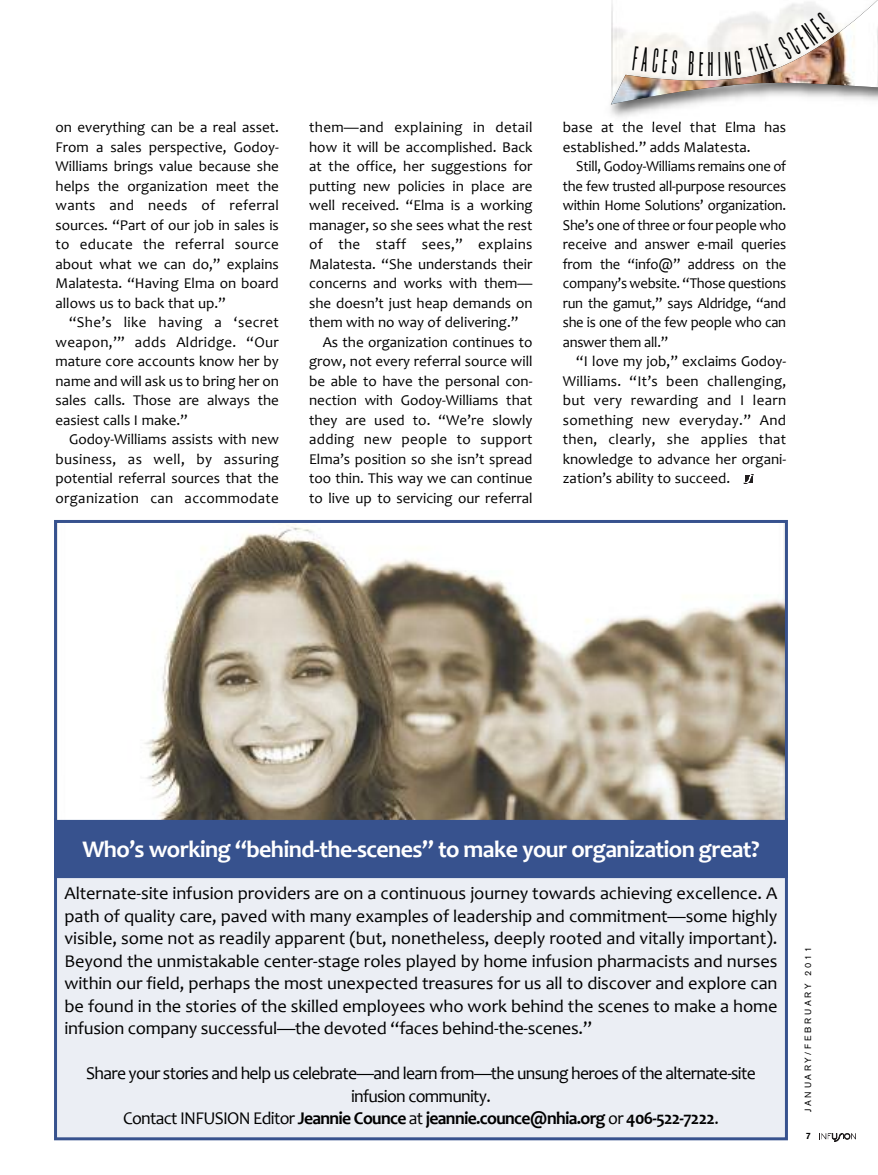
<style>
.page{position:relative;width:878px;height:1175px;background:#fff}
.page>*{position:absolute;margin:0;border:0;box-sizing:border-box;transform-origin:0 0}
.t1{font:36px "B Bee";color:#000;scale:.75 1}
.t2{font:700 24px "Candara";letter-spacing:-.025em;color:#fff}
.t3{font:18px/22.5px "Candara";letter-spacing:-.04em;color:#000;text-align:justify}
.t4{font:15px/19.5px "Candara";color:#000;text-align:justify}
.t5{font:15px "Candara";letter-spacing:.02em;color:#000}
.t6{font:9px "Akzidenz Grotesk BE";letter-spacing:.29em;color:#000}
.t7{font:500 9px "Akzidenz Grotesk BE";color:#000}
.s1{font-weight:700}
</style>
<div class="page">
<svg style="left:819px;top:1133px;width:36px;height:8px"></svg>
<svg style="left:744px;top:474px;width:9px;height:9px"></svg>
<img style="left:610px;top:105px;width:157px;height:19px">
<img style="left:610px;top:122px;width:24px;height:2px">
<div style="left:54px;top:818px;width:734px;height:59px;background:#37528e"></div>
<div style="left:57px;top:878px;width:727px;height:259px;background:#ebeef4"></div>
<div style="left:54px;top:875px;width:734px;height:265px;border:3px solid #37528e"></div>
<img style="left:58px;top:524px;width:726px;height:295px">
<div style="left:54px;top:520px;width:734px;height:303px;border:3px solid #37528e"></div>
<svg style="left:610px;top:0;width:268px;height:105px"></svg>
<p class="t4" style="left:55px;top:117px;width:225px">on everything can be a real asset.<br>From a sales perspective, Godoy-Williams brings value because she helps the organization meet the wants and needs of referral sources. “Part of our job in sales is to educate the referral source about what we can do,” explains Malatesta. “Having Elma on board allows us to back that up.”</p>
<p class="t4" style="left:55px;top:312px;width:225px;text-indent:14px">“She’s like having a ‘secret weapon,’” adds Aldridge. “Our mature core accounts know her by name and will ask us to bring her on sales calls. Those are always the easiest calls I make.”</p>
<p class="t4" style="left:55px;top:429px;width:225px;text-indent:14px">Godoy-Williams assists with new business, as well, by assuring potential referral sources that the organization can accommodate</p>
<p class="t5" style="left:309px;top:118px;width:225px">them—and explaining in detail</p>
<p class="t4" style="left:309px;top:137px;width:225px">how it will be accomplished. Back</p>
<p class="t4" style="left:309px;top:156px;width:225px">at the office, her suggestions for</p>
<p class="t4" style="left:309px;top:176px;width:225px">putting new policies in place are</p>
<p class="t4" style="left:309px;top:195px;width:225px">well received. “Elma is a working</p>
<p class="t4" style="left:309px;top:215px;width:225px">manager, so she sees what the rest</p>
<p class="t5" style="left:309px;top:235px;width:225px">of the staff sees,” explains</p>
<p class="t4" style="left:309px;top:254px;width:225px">Malatesta. “She understands their</p>
<p class="t4" style="left:309px;top:273px;width:225px">concerns and works with them—</p>
<p class="t4" style="left:309px;top:293px;width:225px">she doesn’t just heap demands on</p>
<p class="t4" style="left:309px;top:312px;width:211px">them with no way of delivering.”</p>
<p class="t4" style="left:322px;top:332px;width:211px">As the organization continues to</p>
<p class="t4" style="left:309px;top:351px;width:225px">grow, not every referral source will</p>
<p class="t4" style="left:309px;top:371px;width:225px">be able to have the personal con-</p>
<p class="t4" style="left:309px;top:390px;width:225px">nection with Godoy-Williams that</p>
<p class="t4" style="left:309px;top:410px;width:225px">they are used to. “We’re slowly</p>
<p class="t5" style="left:309px;top:430px;width:225px">adding new people to support</p>
<p class="t4" style="left:309px;top:449px;width:225px">Elma’s position so she isn’t spread</p>
<p class="t4" style="left:309px;top:468px;width:225px">too thin. This way we can continue</p>
<p class="t4" style="left:309px;top:488px;width:225px">to live up to servicing our referral</p>
<h1 class="t1" style="left:708px;top:52px;width:9px">H</h1>
<p class="t4" style="left:562px;top:117px;width:225px">base at the level that Elma has established.” adds Malatesta.</p>
<p class="t4" style="left:562px;top:156px;width:225px;text-indent:13px">Still, Godoy-Williams remains one of the few trusted all-purpose resources within Home Solutions’ organization.<br>She’s one of three or four people who receive and answer e-mail queries from the “info@” address on the company’s website. “Those questions run the gamut,” says Aldridge, “and she is one of the few people who can answer them all.”</p>
<p class="t4" style="left:562px;top:351px;width:225px;text-indent:14px">“I love my job,” exclaims Godoy-Williams. “It’s been challenging, but very rewarding and I learn something new everyday.” And then, clearly, she applies that knowledge to advance her organi&shy;zation’s ability to succeed.</p>
<h2 class="t2" style="left:82px;top:833px;width:678px">Who’s working “behind-the-scenes” to make your organization great?</h2>
<p class="t3" style="left:64px;top:881px;width:714px">Alternate-site infusion providers are on a continuous journey towards achieving excellence. A path of quality care, paved with many examples of leadership and commitment—some highly visible, some not as readily apparent (but, nonetheless, deeply rooted and vitally important).<br>Beyond the unmistakable center-stage roles played by home infusion pharmacists and nurses within our field, perhaps the most unexpected treasures for us all to discover and explore can be found in the stories of the skilled employees who work behind the scenes to make a home infusion company successful—the devoted “faces behind-the-scenes.”</p>
<p class="t3" style="left:86px;top:1061px;width:671px;text-align:center">Share your stories and help us celebrate—and learn from—the unsung heroes of the alternate-site infusion community.<br>Contact INFUSION Editor <span class="s1">Jeannie Counce</span> at <span class="s1">jeannie.counce@nhia.org</span> or <span class="s1">406-522-7222</span>.</p>
<p class="t6" style="left:804px;top:1112px;width:167px;rotate:-90deg">JANUARY/FEBRUARY 2011</p>
<p class="t7" style="left:805px;top:1132px;width:7px">7</p>
</div>
